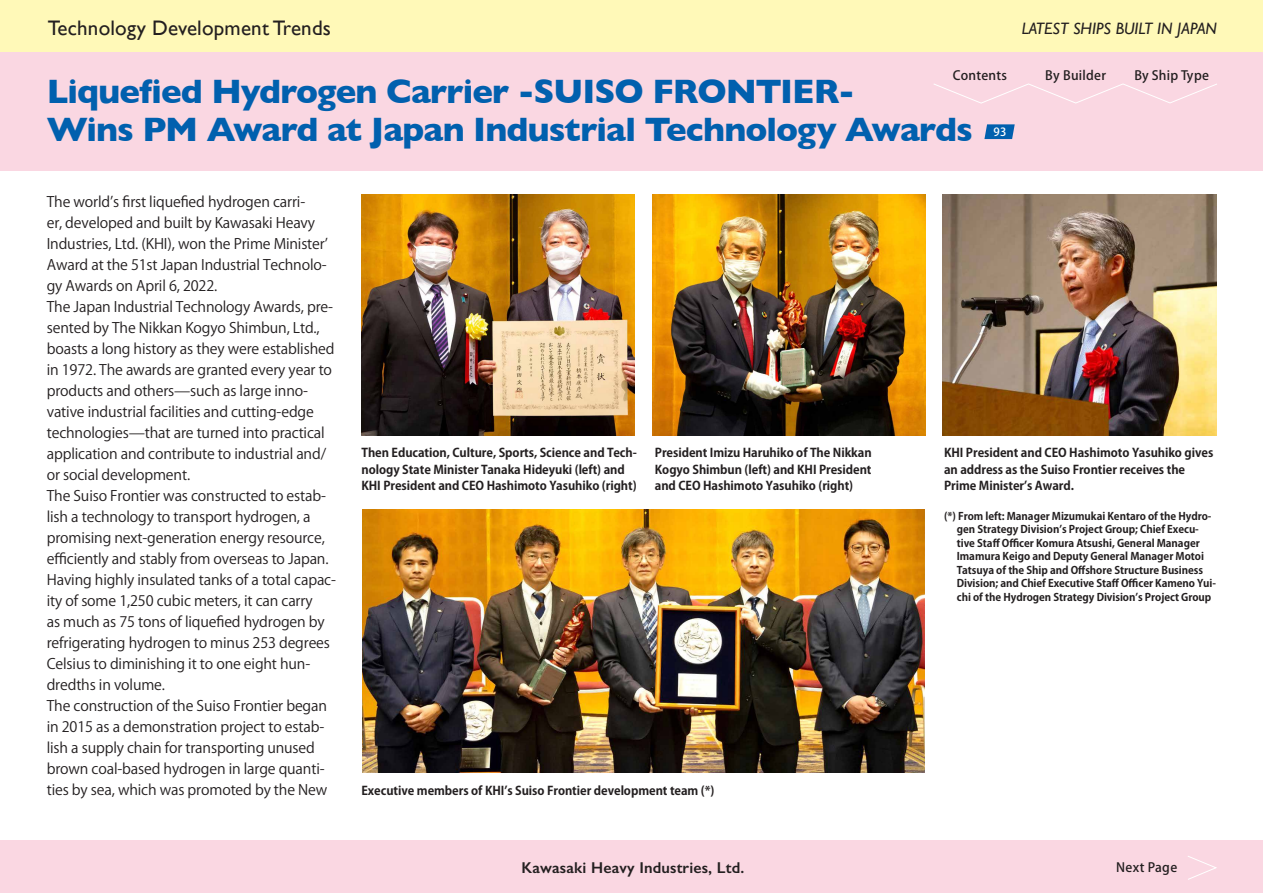
<style>
.page{position:relative;width:1263px;height:893px;background:#fff}
.page>*{position:absolute;margin:0;border:0;box-sizing:border-box;transform-origin:0 0}
.船名{font:700 34.5px "Gill Sans";letter-spacing:-.025em;color:#0160ae}
.Page_title{font:21px "Gill Sans";letter-spacing:.01em;color:#231f20}
.Latest{font:italic 16.5px "Gill Sans";color:#231f20}
.会社名{font:600 15.75px "Gill Sans";letter-spacing:.01em;color:#231f20}
.Features_本文{font:14.4px/21px "Koz Go Pr 6 N";letter-spacing:-.01em;color:#231f20}
.t1{font:500 12.75px "Koz Go Pr 6 N";letter-spacing:.02em;color:#231f20}
.キャプション{font:700 12px/16.5px "Koz Go Pr 6 N";letter-spacing:-.005em;color:#231f20}
.Ship_namber{font:500 11.25px "Koz Go Pr 6 N";color:#fff}
.キャプション-2{font:700 10.5px/13.5px "Koz Go Pr 6 N";letter-spacing:-.005em;color:#231f20}
</style>
<div class="page">
<div style="left:1px;top:51px;width:1262px;height:119px;background:#fad7e2"></div>
<div style="left:0;top:0;width:1263px;height:51px;background:#fff9b8"></div>
<div style="left:0;top:840px;width:1263px;height:53px;background:#fad7e2"></div>
<svg style="left:984px;top:124px;width:31px;height:15px"></svg>
<svg style="left:934px;top:83px;width:283px;height:21px"></svg>
<img style="left:943px;top:195px;width:273px;height:241px">
<img style="left:362px;top:509px;width:563px;height:264px">
<svg style="left:1188px;top:856px;width:29px;height:24px"></svg>
<img style="left:653px;top:195px;width:273px;height:241px">
<img style="left:361px;top:195px;width:274px;height:241px">
<p class="Page_title" style="left:48px;top:15px;width:285px">Technology Development Trends</p>
<p class="船名" style="left:47px;top:64px;width:810px">Liquefied Hydrogen Carrier -SUISO FRONTIER-</p>
<p class="t1" style="left:953px;top:69px;width:56px">Contents</p>
<p class="船名" style="left:47px;top:101px;width:927px">Wins PM Award at Japan Industrial Technology Awards</p>
<p class="Ship_namber" style="left:993px;top:126px;width:14px">93</p>
<p class="Latest" style="left:1022px;top:19px;width:197px">LATEST SHIPS BUILT IN JAPAN</p>
<p class="t1" style="left:1134px;top:69px;width:76px">By Ship Type</p>
<p class="t1" style="left:1045px;top:69px;width:62px">By Builder</p>
<p class="Features_本文" style="left:47px;top:192px;width:260px">The world s’ first liquefied hydrogen carri-</p>
<p class="Features_本文" style="left:47px;top:234px;width:283px">Industries, Ltd (. KHI ,) won the Prime Minister‘</p>
<p class="Features_本文" style="left:47px;top:276px;width:172px">gy Awards on April 6, 2022.</p>
<p class="Features_本文" style="left:47px;top:213px;width:270px">er, developed and built by Kawasaki Heavy</p>
<p class="Features_本文" style="left:47px;top:255px;width:281px">Award at the 51st Japan Industrial Technolo-</p>
<p class="Features_本文" style="left:47px;top:297px;width:288px">The Japan Industrial Technology Awards, pre-</p>
<p class="Features_本文" style="left:47px;top:339px;width:289px">boasts a long history as they were established in 1972. The awards are granted every year to</p>
<p class="Features_本文" style="left:47px;top:402px;width:269px">vative industrial facilities and cutting-edge</p>
<p class="Features_本文" style="left:47px;top:318px;width:274px">sented by The Nikkan Kogyo Shimbun, Ltd.,</p>
<p class="Features_本文" style="left:47px;top:381px;width:263px">products and others—such as large inno-</p>
<p class="Features_本文" style="left:47px;top:423px;width:281px;text-align:justify">technologies—that are turned into practical application and contribute to industrial and/ or social development.</p>
<p class="Features_本文" style="left:47px;top:507px;width:265px">lish a technology to transport hydrogen a,</p>
<p class="Features_本文" style="left:47px;top:486px;width:281px">The Suiso Frontier was constructed to estab-</p>
<p class="Features_本文" style="left:47px;top:528px;width:283px">promising next-generation energy resource, efficiently and stably from overseas to Japan.</p>
<p class="Features_本文" style="left:47px;top:591px;width:267px">ity of some 1,250 cubic meters it, can carry</p>
<p class="Features_本文" style="left:47px;top:570px;width:291px">Having highly insulated tanks of a total capac-</p>
<p class="Features_本文" style="left:47px;top:612px;width:285px">as much as 75 tons of liquefied hydrogen by refrigerating hydrogen to minus 253 degrees</p>
<p class="Features_本文" style="left:47px;top:675px;width:120px">dredths in volume.</p>
<p class="Features_本文" style="left:47px;top:654px;width:265px">Celsius to diminishing toit one eight hun-</p>
<p class="Features_本文" style="left:47px;top:696px;width:282px">The construction of the Suiso Frontier began</p>
<p class="Features_本文" style="left:47px;top:738px;width:270px">lish a supply chain for transporting unused</p>
<p class="Features_本文" style="left:47px;top:717px;width:279px">in 2015 as a demonstration project to estab-</p>
<p class="Features_本文" style="left:47px;top:759px;width:279px">brown coal-based hydrogen in large quanti-</p>
<p class="Features_本文" style="left:47px;top:780px;width:282px">ties by sea, which was promoted by the New</p>
<p class="キャプション" style="left:361px;top:445px;width:277px">Then Education, Culture, Sports, Science and Tech-</p>
<p class="キャプション" style="left:361px;top:478px;width:277px">KHI President and CEO Hashimoto Yasuhiko (right(</p>
<p class="キャプション" style="left:361px;top:461px;width:265px">nology State Minister Tanaka Hideyuki (left) and</p>
<p class="キャプション" style="left:655px;top:445px;width:218px;text-align:justify">President Imizu Haruhiko of The Nikkan Kogyo Shimbun (left) and KHI President and CEO Hashimoto Yasuhiko (right(</p>
<p class="キャプション" style="left:361px;top:782px;width:355px">Executive members of KHI s’ Suiso Frontier development team (*)</p>
<p class="会社名" style="left:521px;top:858px;width:224px">Kawasaki Heavy Industries, Ltd.</p>
<p class="キャプション" style="left:944px;top:445px;width:271px">KHI President and CEO Hashimoto Yasuhiko gives an address as the Suiso Frontier receives the<br>Prime Minister s’ Award.</p>
<p class="キャプション-2" style="left:944px;top:509px;width:269px">(*) From left: Manager Mizumukai Kentaro of the Hydro-</p>
<p class="キャプション-2" style="left:957px;top:550px;width:249px">Imamura Keigo and Deputy General Manager Motoi<br>Tatsuya of the Ship and Offshore Structure Business</p>
<p class="キャプション-2" style="left:957px;top:590px;width:256px">chi of the Hydrogen Strategy Division s’ Project Group</p>
<p class="キャプション-2" style="left:957px;top:523px;width:244px">gen Strategy Division s’ Project Group; Chief Execu-</p>
<p class="キャプション-2" style="left:957px;top:536px;width:244px">tive Staff Officer Komura Atsushi, General Manager</p>
<p class="キャプション-2" style="left:957px;top:577px;width:261px">Division; and Chief Executive Staff Officer Kameno Yui-</p>
<p class="t1" style="left:1116px;top:860px;width:63px">Next Page</p>
</div>
